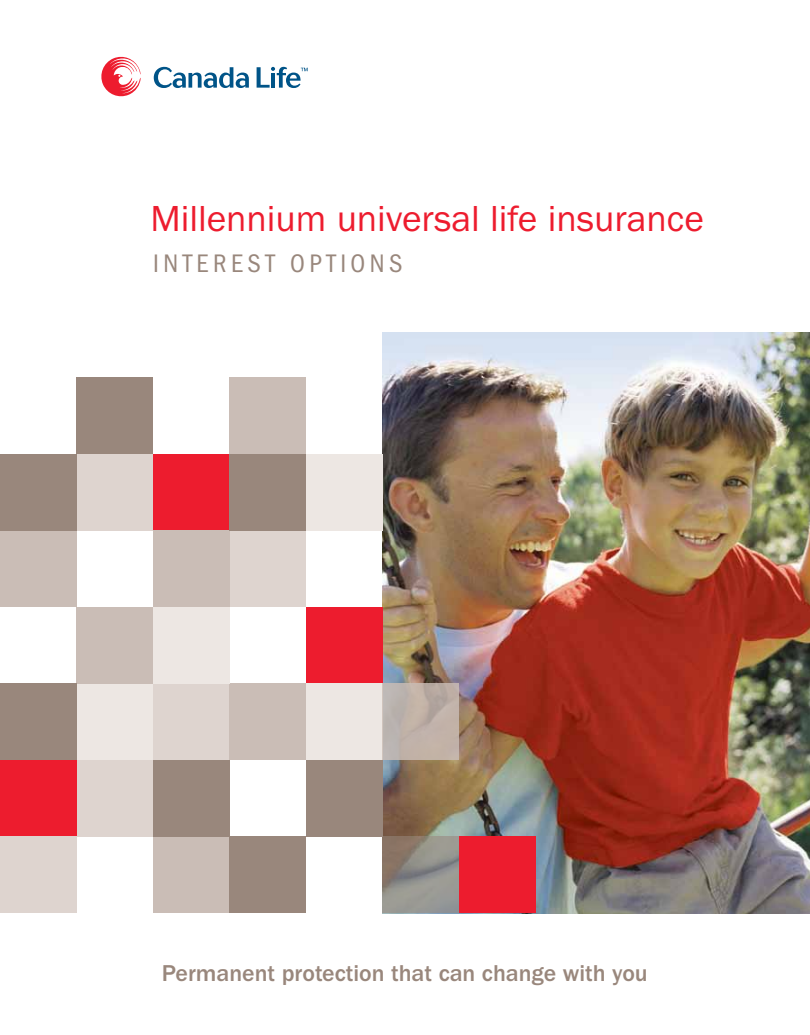
<style>
.page{position:relative;width:810px;height:1035px;background:#fff}
.page>*{position:absolute;margin:0;border:0;box-sizing:border-box;transform-origin:0 0}
.t1{font:37.5px "Franklin Got ITC";color:#ed1c2e}
.t2{font:26.25px "Franklin Got Cd ITC";letter-spacing:.17em;color:#99877c}
.t3{font:23.75px "Franklin Got Md ITC";color:#99877c}
</style>
<div class="page">
<img style="left:382px;top:333px;width:428px;height:580px">
<svg style="left:154px;top:67px;width:95px;height:21px"></svg>
<svg style="left:257px;top:67px;width:51px;height:21px"></svg>
<svg style="left:101px;top:57px;width:40px;height:39px"></svg>
<div style="left:306px;top:607px;width:76px;height:77px;background:#ed1c2e"></div>
<div style="left:459px;top:837px;width:77px;height:76px;background:#ed1c2e"></div>
<div style="left:153px;top:454px;width:77px;height:77px;background:#ed1c2e"></div>
<div style="left:306px;top:454px;width:76px;height:77px;background:#ede7e3"></div>
<div style="left:77px;top:378px;width:76px;height:76px;background:#99877c"></div>
<svg style="left:382px;top:837px;width:77px;height:76px;background:#918d86"></svg>
<div style="left:153px;top:684px;width:77px;height:76px;background:#ded4cf"></div>
<div style="left:153px;top:837px;width:77px;height:76px;background:#cabdb6"></div>
<div style="left:306px;top:684px;width:76px;height:76px;background:#ede7e3"></div>
<div style="left:77px;top:684px;width:76px;height:76px;background:#ede7e3"></div>
<div style="left:230px;top:684px;width:76px;height:76px;background:#cabdb6"></div>
<svg style="left:382px;top:684px;width:77px;height:76px;background:#beb1a9"></svg>
<div style="left:230px;top:837px;width:76px;height:76px;background:#99877c"></div>
<div style="left:153px;top:607px;width:77px;height:77px;background:#ede7e3"></div>
<div style="left:153px;top:760px;width:77px;height:77px;background:#99877c"></div>
<div style="left:306px;top:760px;width:76px;height:77px;background:#99877c"></div>
<div style="left:77px;top:607px;width:76px;height:77px;background:#cabdb6"></div>
<div style="left:77px;top:454px;width:76px;height:77px;background:#ded4cf"></div>
<div style="left:77px;top:760px;width:76px;height:77px;background:#ded4cf"></div>
<div style="left:230px;top:531px;width:76px;height:76px;background:#ded4cf"></div>
<div style="left:230px;top:378px;width:76px;height:76px;background:#cabdb6"></div>
<div style="left:153px;top:531px;width:77px;height:76px;background:#cabdb6"></div>
<div style="left:230px;top:454px;width:76px;height:77px;background:#99877c"></div>
<div style="left:0;top:760px;width:77px;height:77px;background:#ed1c2e"></div>
<div style="left:0;top:684px;width:77px;height:76px;background:#99877c"></div>
<div style="left:0;top:837px;width:77px;height:76px;background:#ded4cf"></div>
<div style="left:0;top:531px;width:77px;height:76px;background:#cabdb6"></div>
<div style="left:0;top:454px;width:77px;height:77px;background:#99877c"></div>
<h1 class="t1" style="left:150px;top:197px;width:555px">Millennium universal life insurance</h1>
<p class="t2" style="left:153px;top:248px;width:251px">INTEREST OPTI ONS</p>
<p class="t3" style="left:162px;top:959px;width:488px">Permanent protection that can change with you</p>
</div>
